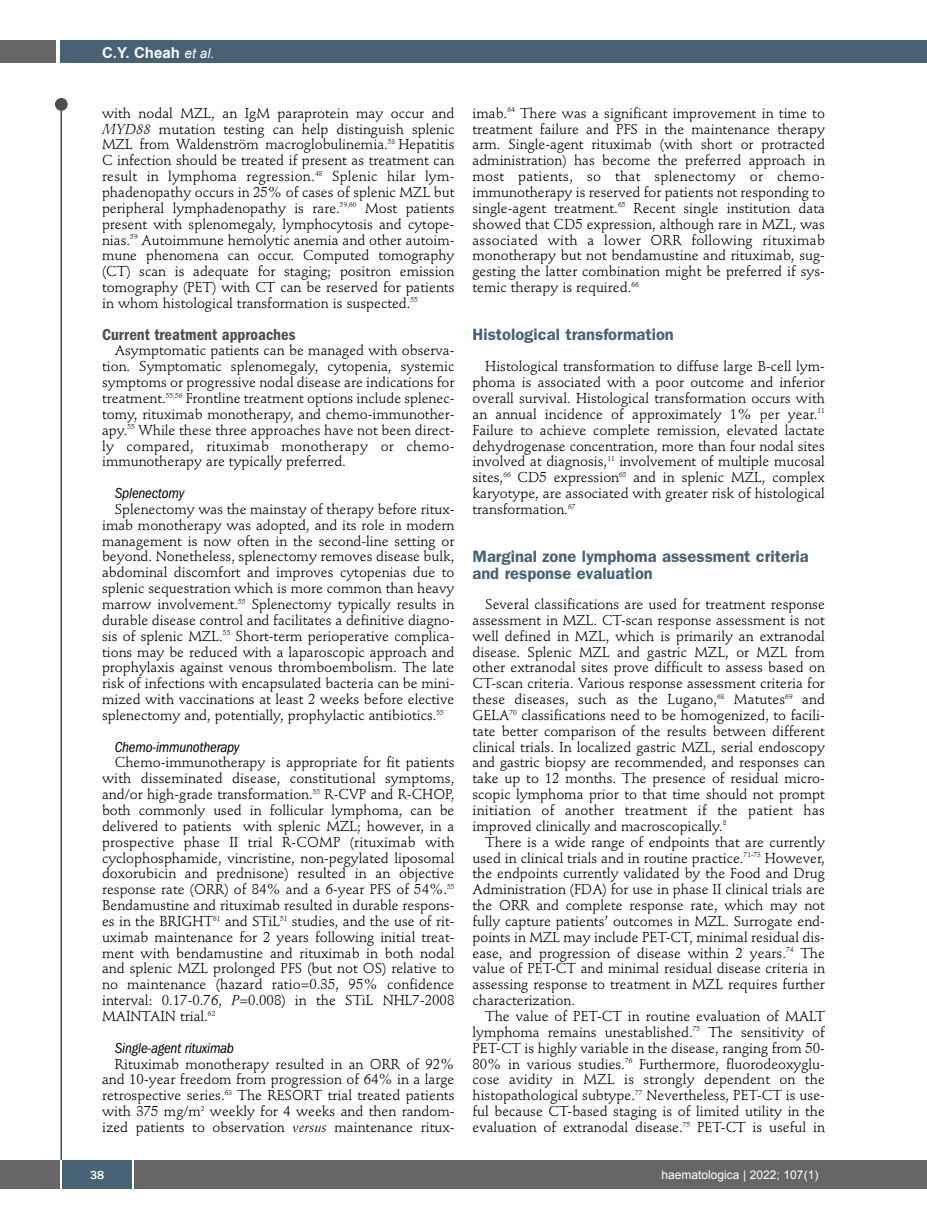
<style>
.page{position:relative;width:927px;height:1225px;background:#fff}
.page>*{position:absolute;margin:0;border:0;box-sizing:border-box;transform-origin:0 0}
.t1{font:600 16.5px/16.5px "Franklin Gothic";color:#466274}
.t2{font:600 condensed 16.5px "Franklin Gothic";color:#4d4d4d}
.t3{font:italic condensed 15px "Franklin Gothic";letter-spacing:-.01em;color:#000}
.t4{font:700 15px "Arial";color:#fff}
.t5{font:14.25px/15.9px "Stempel Schneidler";color:#000;text-align:justify}
.t6{font:12px "Arial";color:#fff}
.t7{font:500 12px "Franklin Gothic";color:#fff}
.s1{font-weight:400;font-style:italic;font-size:13.5px}
.s2{font-style:italic}
</style>
<div class="page">
<div style="left:911px;top:40px;width:16px;height:22px;background:#466274"></div>
<div style="left:910px;top:1160px;width:17px;height:28px;background:#666"></div>
<div style="left:55px;top:98px;width:13px;height:13px;background:#4d4d4d;border-radius:50%"></div>
<hr style="left:60px;top:101px;width:2px;height:1061px;background:#4d4d4d">
<div style="left:60px;top:40px;width:852px;height:22px;background:#466274"></div>
<div style="left:0;top:40px;width:56px;height:22px;background:#666"></div>
<div style="left:0;top:1160px;width:911px;height:28px;background:#666"></div>
<div style="left:62px;top:1160px;width:71px;height:28px;background:#466274"></div>
<hr style="left:60px;top:1160px;width:2px;height:28px;background:#fff">
<svg style="left:133px;top:1160px;width:1px;height:28px"></svg>
<p class="t4" style="left:102px;top:44px;width:114px">C.Y. Cheah <span class="s1">et al.</span></p>
<p class="t5" style="left:102px;top:106px;width:354px">with nodal MZL, an IgM paraprotein may occur and <span class="s2">MYD88</span> mutation testing can help distinguish splenic MZL from Waldenström macroglobulinemia.<sup>58</sup> Hepatitis C infection should be treated if present as treatment can result in lymphoma regression.<sup>48</sup> Splenic hilar lym&shy;phadenopathy occurs in 25% of cases of splenic MZL but peripheral lymphadenopathy is rare.<sup>59,60</sup> Most patients present with splenomegaly, lymphocytosis and cytope&shy;nias.<sup>59</sup> Autoimmune hemolytic anemia and other autoim&shy;mune phenomena can occur. Computed tomography (CT) scan is adequate for staging; positron emission tomography (PET) with CT can be reserved for patients in whom histological transformation is suspected.<sup>55</sup></p>
<p class="t2" style="left:102px;top:328px;width:195px">Current treatment approaches</p>
<p class="t5" style="left:102px;top:344px;width:354px;text-indent:13px">Asymptomatic patients can be managed with observa&shy;tion. Symptomatic splenomegaly, cytopenia, systemic symptoms or progressive nodal disease are indications for treatment.<sup>55,56</sup> Frontline treatment options include splenec&shy;tomy, rituximab monotherapy, and chemo-immunother&shy;apy.<sup>55</sup> While these three approaches have not been direct&shy;ly compared, rituximab monotherapy or chemo&shy;immunotherapy are typically preferred.</p>
<p class="t3" style="left:115px;top:488px;width:71px">Splenectomy</p>
<p class="t5" style="left:102px;top:502px;width:354px;text-indent:13px">Splenectomy was the mainstay of therapy before ritux&shy;imab monotherapy was adopted, and its role in modern management is now often in the second-line setting or beyond. Nonetheless, splenectomy removes disease bulk, abdominal discomfort and improves cytopenias due to splenic sequestration which is more common than heavy marrow involvement.<sup>55</sup> Splenectomy typically results in durable disease control and facilitates a definitive diagno&shy;sis of splenic MZL.<sup>55</sup> Short-term perioperative complica&shy;tions may be reduced with a laparoscopic approach and prophylaxis against venous thromboembolism. The late risk of infections with encapsulated bacteria can be mini&shy;mized with vaccinations at least 2 weeks before elective splenectomy and, potentially, prophylactic antibiotics.<sup>55</sup></p>
<p class="t3" style="left:115px;top:741px;width:126px">Chemo-immunotherapy</p>
<p class="t5" style="left:102px;top:756px;width:354px;text-indent:13px">Chemo-immunotherapy is appropriate for fit patients with disseminated disease, constitutional symptoms, and/or high-grade transformation.<sup>55</sup> R-CVP and R-CHOP, both commonly used in follicular lymphoma, can be delivered to patients with splenic MZL; however, in a prospective phase II trial R-COMP (rituximab with cyclophosphamide, vincristine, non-pegylated liposomal doxorubicin and prednisone) resulted in an objective response rate (ORR) of 84% and a 6-year PFS of 54%.<sup>55<br></sup>Bendamustine and rituximab resulted in durable respons&shy;es in the BRIGHT<sup>61</sup> and STiL<sup>51</sup> studies, and the use of rit&shy;uximab maintenance for 2 years following initial treat&shy;ment with bendamustine and rituximab in both nodal and splenic MZL prolonged PFS (but not OS) relative to no maintenance (hazard ratio=0.35, 95% confidence interval: 0.17-0.76, <span class="s2">P</span>=0.008) in the STiL NHL7-2008<br>MAINTAIN trial.<sup>62</sup></p>
<p class="t3" style="left:115px;top:1042px;width:121px">Single-agent rituximab</p>
<p class="t5" style="left:102px;top:1057px;width:354px;text-indent:13px">Rituximab monotherapy resulted in an ORR of 92% and 10-year freedom from progression of 64% in a large retrospective series.<sup>63</sup> The RESORT trial treated patients with 375 mg/m<sup>2</sup> weekly for 4 weeks and then random&shy;ized patients to observation <span class="s2">versus</span> maintenance ritux-</p>
<p class="t5" style="left:472px;top:106px;width:354px">imab.<sup>64</sup> There was a significant improvement in time to treatment failure and PFS in the maintenance therapy arm. Single-agent rituximab (with short or protracted administration) has become the preferred approach in most patients, so that splenectomy or chemo&shy;immunotherapy is reserved for patients not responding to single-agent treatment.<sup>65</sup> Recent single institution data showed that CD5 expression, although rare in MZL, was associated with a lower ORR following rituximab monotherapy but not bendamustine and rituximab, sug&shy;gesting the latter combination might be preferred if sys&shy;temic therapy is required.<sup>66</sup></p>
<p class="t1" style="left:472px;top:328px;width:203px">Histological transformation</p>
<p class="t5" style="left:472px;top:360px;width:354px;text-indent:13px">Histological transformation to diffuse large B-cell lym&shy;phoma is associated with a poor outcome and inferior overall survival. Histological transformation occurs with an annual incidence of approximately 1% per year.<sup>11<br></sup>Failure to achieve complete remission, elevated lactate dehydrogenase concentration, more than four nodal sites involved at diagnosis,<sup>11</sup> involvement of multiple mucosal sites,<sup>66</sup> CD5 expression<sup>65</sup> and in splenic MZL, complex karyotype, are associated with greater risk of histological transformation.<sup>67</sup></p>
<p class="t1" style="left:472px;top:549px;width:338px">Marginal zone lymphoma assessment criteria and response evaluation</p>
<p class="t5" style="left:472px;top:597px;width:354px;text-indent:13px">Several classifications are used for treatment response assessment in MZL. CT-scan response assessment is not well defined in MZL, which is primarily an extranodal disease. Splenic MZL and gastric MZL, or MZL from other extranodal sites prove difficult to assess based on CT-scan criteria. Various response assessment criteria for these diseases, such as the Lugano,<sup>68</sup> Matutes<sup>69</sup> and GELA<sup>70</sup> classifications need to be homogenized, to facili&shy;tate better comparison of the results between different clinical trials. In localized gastric MZL, serial endoscopy and gastric biopsy are recommended, and responses can take up to 12 months. The presence of residual micro&shy;scopic lymphoma prior to that time should not prompt initiation of another treatment if the patient has improved clinically and macroscopically.<sup>8</sup></p>
<p class="t5" style="left:472px;top:835px;width:354px;text-indent:13px">There is a wide range of endpoints that are currently used in clinical trials and in routine practice.<sup>71-73</sup> However, the endpoints currently validated by the Food and Drug Administration (FDA) for use in phase II clinical trials are the ORR and complete response rate, which may not fully capture patients’ outcomes in MZL. Surrogate end&shy;points in MZL may include PET-CT, minimal residual dis&shy;ease, and progression of disease within 2 years.<sup>74</sup> The value of PET-CT and minimal residual disease criteria in assessing response to treatment in MZL requires further characterization.</p>
<p class="t5" style="left:472px;top:1009px;width:354px;text-indent:13px">The value of PET-CT in routine evaluation of MALT lymphoma remains unestablished.<sup>75</sup> The sensitivity of PET-CT is highly variable in the disease, ranging from 50- 80% in various studies.<sup>76</sup> Furthermore, fluorodeoxyglu&shy;cose avidity in MZL is strongly dependent on the histopathological subtype.<sup>77</sup> Nevertheless, PET-CT is use&shy;ful because CT-based staging is of limited utility in the evaluation of extranodal disease.<sup>75</sup> PET-CT is useful in</p>
<p class="t7" style="left:90px;top:1167px;width:16px">38</p>
<p class="t6" style="left:661px;top:1168px;width:158px">haematologica | 2022; 107(1)</p>
</div>
